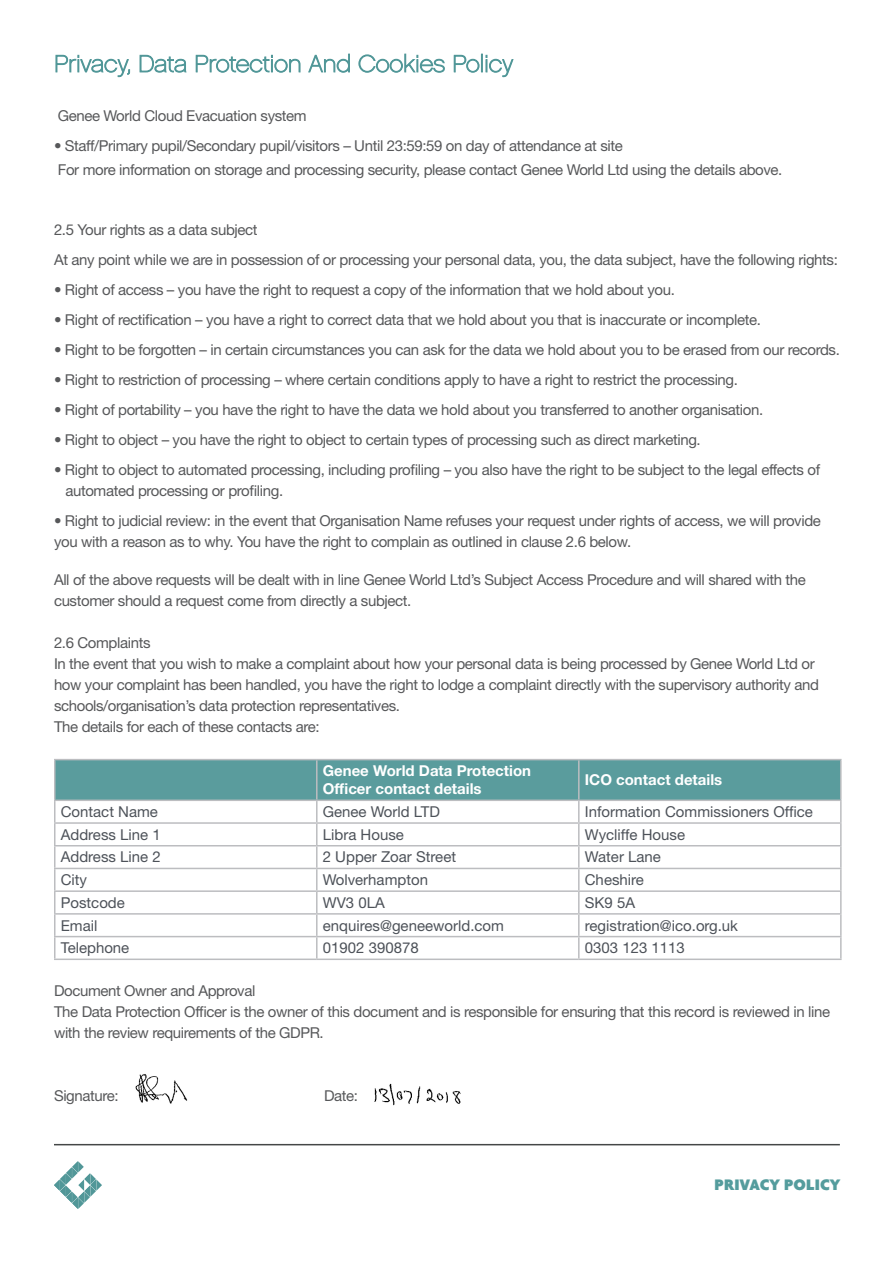
<style>
.page{position:relative;width:893px;height:1263px;background:#fff}
.page>*{position:absolute;margin:0;border:0;box-sizing:border-box;transform-origin:0 0}
.t1{font:900 16.5px "Agenda";letter-spacing:.015em;color:#549c9d}
.t2{font:15px/21px "Helvetica Neue LT Std";letter-spacing:-.025em;color:#57585a}
.t3{font:15px "Helvetica Neue LT Std";color:#4d5259}
.t4{font:700 15px/18px "Helvetica Neue LT Std";color:#fff}
</style>
<div class="page">
<hr style="left:54px;top:1144px;width:786px;height:1px;background:#444747">
<svg style="left:54px;top:1161px;width:48px;height:48px"></svg>
<svg style="left:55px;top:55px;width:75px;height:22px"></svg>
<svg style="left:139px;top:55px;width:48px;height:18px"></svg>
<svg style="left:196px;top:55px;width:105px;height:18px"></svg>
<svg style="left:308px;top:53px;width:42px;height:20px"></svg>
<svg style="left:358px;top:53px;width:87px;height:20px"></svg>
<svg style="left:454px;top:54px;width:60px;height:23px"></svg>
<div style="left:56px;top:760px;width:784px;height:39px;background:#5a9c9d"></div>
<hr style="left:54px;top:759px;width:263px;height:1px;background:#bcbdc0">
<hr style="left:54px;top:760px;width:2px;height:39px;background:#bcbdc0">
<hr style="left:317px;top:759px;width:262px;height:1px;background:#bcbdc0">
<hr style="left:316px;top:760px;width:2px;height:39px;background:#bcbdc0">
<hr style="left:579px;top:759px;width:263px;height:1px;background:#bcbdc0">
<hr style="left:578px;top:760px;width:2px;height:39px;background:#bcbdc0">
<hr style="left:840px;top:760px;width:2px;height:39px;background:#bcbdc0">
<hr style="left:54px;top:799px;width:263px;height:2px;background:#bcbdc0">
<hr style="left:54px;top:801px;width:2px;height:21px;background:#bcbdc0">
<hr style="left:317px;top:799px;width:262px;height:2px;background:#bcbdc0">
<hr style="left:316px;top:801px;width:2px;height:21px;background:#bcbdc0">
<hr style="left:579px;top:799px;width:263px;height:2px;background:#bcbdc0">
<hr style="left:578px;top:801px;width:2px;height:21px;background:#bcbdc0">
<hr style="left:840px;top:801px;width:2px;height:21px;background:#bcbdc0">
<hr style="left:54px;top:822px;width:263px;height:2px;background:#bcbdc0">
<hr style="left:54px;top:824px;width:2px;height:21px;background:#bcbdc0">
<hr style="left:317px;top:822px;width:262px;height:2px;background:#bcbdc0">
<hr style="left:316px;top:824px;width:2px;height:21px;background:#bcbdc0">
<hr style="left:579px;top:822px;width:263px;height:2px;background:#bcbdc0">
<hr style="left:578px;top:824px;width:2px;height:21px;background:#bcbdc0">
<hr style="left:840px;top:824px;width:2px;height:21px;background:#bcbdc0">
<hr style="left:54px;top:845px;width:263px;height:1px;background:#bcbdc0">
<hr style="left:54px;top:846px;width:2px;height:22px;background:#bcbdc0">
<hr style="left:317px;top:845px;width:262px;height:1px;background:#bcbdc0">
<hr style="left:316px;top:846px;width:2px;height:22px;background:#bcbdc0">
<hr style="left:579px;top:845px;width:263px;height:1px;background:#bcbdc0">
<hr style="left:578px;top:846px;width:2px;height:22px;background:#bcbdc0">
<hr style="left:840px;top:846px;width:2px;height:22px;background:#bcbdc0">
<hr style="left:54px;top:868px;width:263px;height:1px;background:#bcbdc0">
<hr style="left:54px;top:869px;width:2px;height:21px;background:#bcbdc0">
<hr style="left:317px;top:868px;width:262px;height:1px;background:#bcbdc0">
<hr style="left:316px;top:869px;width:2px;height:21px;background:#bcbdc0">
<hr style="left:579px;top:868px;width:263px;height:1px;background:#bcbdc0">
<hr style="left:578px;top:869px;width:2px;height:21px;background:#bcbdc0">
<hr style="left:840px;top:869px;width:2px;height:21px;background:#bcbdc0">
<hr style="left:54px;top:890px;width:263px;height:2px;background:#bcbdc0">
<hr style="left:54px;top:892px;width:2px;height:21px;background:#bcbdc0">
<hr style="left:317px;top:890px;width:262px;height:2px;background:#bcbdc0">
<hr style="left:316px;top:892px;width:2px;height:21px;background:#bcbdc0">
<hr style="left:579px;top:890px;width:263px;height:2px;background:#bcbdc0">
<hr style="left:578px;top:892px;width:2px;height:21px;background:#bcbdc0">
<hr style="left:840px;top:892px;width:2px;height:21px;background:#bcbdc0">
<hr style="left:54px;top:913px;width:263px;height:2px;background:#bcbdc0">
<hr style="left:54px;top:915px;width:2px;height:21px;background:#bcbdc0">
<hr style="left:317px;top:913px;width:262px;height:2px;background:#bcbdc0">
<hr style="left:316px;top:915px;width:2px;height:21px;background:#bcbdc0">
<hr style="left:579px;top:913px;width:263px;height:2px;background:#bcbdc0">
<hr style="left:578px;top:915px;width:2px;height:21px;background:#bcbdc0">
<hr style="left:840px;top:915px;width:2px;height:21px;background:#bcbdc0">
<hr style="left:54px;top:936px;width:263px;height:1px;background:#bcbdc0">
<hr style="left:54px;top:937px;width:2px;height:21px;background:#bcbdc0">
<hr style="left:317px;top:936px;width:262px;height:1px;background:#bcbdc0">
<hr style="left:316px;top:937px;width:2px;height:21px;background:#bcbdc0">
<hr style="left:579px;top:936px;width:263px;height:1px;background:#bcbdc0">
<hr style="left:578px;top:937px;width:2px;height:21px;background:#bcbdc0">
<hr style="left:840px;top:937px;width:2px;height:21px;background:#bcbdc0">
<hr style="left:54px;top:958px;width:263px;height:2px;background:#bcbdc0">
<hr style="left:317px;top:958px;width:262px;height:2px;background:#bcbdc0">
<hr style="left:579px;top:958px;width:263px;height:2px;background:#bcbdc0">
<img style="left:135px;top:1074px;width:53px;height:30px">
<img style="left:374px;top:1083px;width:87px;height:23px">
<p class="t2" style="left:58px;top:105px;width:250px">Genee World Cloud Evacuation system</p>
<p class="t2" style="left:54px;top:135px;width:570px">• Staff/Primary pupil/Secondary pupil/visitors – Until 23:59:59 on day of attendance at site</p>
<p class="t2" style="left:58px;top:159px;width:726px">For more information on storage and processing security, please contact Genee World Ltd using the details above.</p>
<p class="t2" style="left:54px;top:219px;width:205px">2.5 Your rights as a data subject</p>
<p class="t2" style="left:54px;top:249px;width:785px">At any point while we are in possession of or processing your personal data, you, the data subject, have the following rights:</p>
<p class="t2" style="left:54px;top:279px;width:622px">• Right of access – you have the right to request a copy of the information that we hold about you.</p>
<p class="t2" style="left:54px;top:309px;width:708px">• Right of rectification – you have a right to correct data that we hold about you that is inaccurate or incomplete.</p>
<p class="t2" style="left:54px;top:339px;width:787px">• Right to be forgotten – in certain circumstances you can ask for the data we hold about you to be erased from our records.</p>
<p class="t2" style="left:54px;top:369px;width:685px">• Right to restriction of processing – where certain conditions apply to have a right to restrict the processing.</p>
<p class="t2" style="left:54px;top:399px;width:711px">• Right of portability – you have the right to have the data we hold about you transferred to another organisation.</p>
<p class="t2" style="left:54px;top:429px;width:648px">• Right to object – you have the right to object to certain types of processing such as direct marketing.</p>
<p class="t2" style="left:65px;top:459px;width:756px;text-indent:-11px">• Right to object to automated processing, including profiling – you also have the right to be subject to the legal effects of automated processing or profiling.</p>
<p class="t2" style="left:54px;top:510px;width:768px">• Right to judicial review: in the event that Organisation Name refuses your request under rights of access, we will provide you with a reason as to why. You have the right to complain as outlined in clause 2.6 below.</p>
<p class="t2" style="left:54px;top:569px;width:753px">All of the above requests will be dealt with in line Genee World Ltd’s Subject Access Procedure and will shared with the customer should a request come from directly a subject.</p>
<p class="t2" style="left:54px;top:632px;width:98px">2.6 Complaints</p>
<p class="t2" style="left:54px;top:653px;width:766px">In the event that you wish to make a complaint about how your personal data is being processed by Genee World Ltd or how your complaint has been handled, you have the right to lodge a complaint directly with the supervisory authority and schools/organisation’s data protection representatives.</p>
<p class="t2" style="left:54px;top:716px;width:267px">The details for each of these contacts are:</p>
<p class="t4" style="left:323px;top:762px;width:210px">Genee World Data Protection<br>Officer contact details</p>
<p class="t4" style="left:585px;top:771px;width:139px">ICO contact details</p>
<p class="t3" style="left:61px;top:803px;width:99px">Contact Name</p>
<p class="t3" style="left:323px;top:803px;width:119px">Genee World LTD</p>
<p class="t3" style="left:585px;top:803px;width:230px">Information Commissioners Office</p>
<p class="t3" style="left:61px;top:825px;width:102px">Address Line 1</p>
<p class="t3" style="left:323px;top:825px;width:83px">Libra House</p>
<p class="t3" style="left:585px;top:825px;width:102px">Wycliffe House</p>
<p class="t3" style="left:61px;top:848px;width:102px">Address Line 2</p>
<p class="t3" style="left:323px;top:848px;width:135px">2 Upper Zoar Street</p>
<p class="t3" style="left:585px;top:848px;width:78px">Water Lane</p>
<p class="t3" style="left:61px;top:871px;width:28px">City</p>
<p class="t3" style="left:323px;top:871px;width:107px">Wolverhampton</p>
<p class="t3" style="left:585px;top:871px;width:61px">Cheshire</p>
<p class="t3" style="left:61px;top:893px;width:66px">Postcode</p>
<p class="t3" style="left:323px;top:893px;width:63px">WV3 0LA</p>
<p class="t3" style="left:585px;top:893px;width:52px">SK9 5A</p>
<p class="t3" style="left:61px;top:916px;width:38px">Email</p>
<p class="t3" style="left:323px;top:916px;width:183px">enquires@geneeworld.com</p>
<p class="t3" style="left:585px;top:916px;width:155px">registration@ico.org.uk</p>
<p class="t3" style="left:61px;top:939px;width:70px">Telephone</p>
<p class="t3" style="left:323px;top:939px;width:97px">01902 390878</p>
<p class="t3" style="left:585px;top:939px;width:102px">0303 123 1113</p>
<p class="t2" style="left:54px;top:980px;width:203px">Document Owner and Approval</p>
<p class="t2" style="left:54px;top:1001px;width:778px">The Data Protection Officer is the owner of this document and is responsible for ensuring that this record is reviewed in line with the review requirements of the GDPR.</p>
<p class="t2" style="left:54px;top:1085px;width:66px">Signature:</p>
<p class="t2" style="left:324px;top:1085px;width:36px">Date:</p>
<p class="t1" style="left:715px;top:1174px;width:127px">PRIVACY POLICY</p>
</div>
